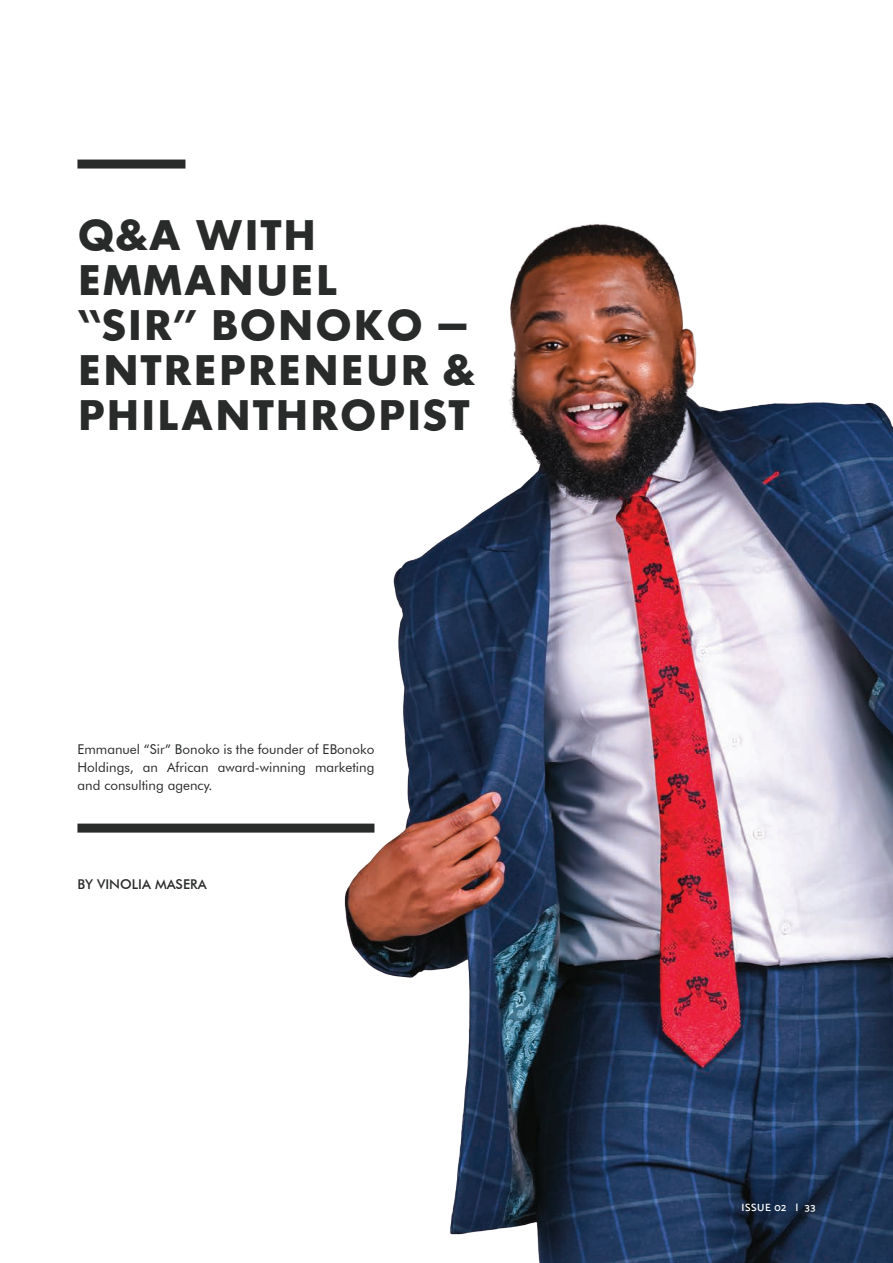
<style>
.page{position:relative;width:893px;height:1263px;background:#fff}
.page>*{position:absolute;margin:0;border:0;box-sizing:border-box;transform-origin:0 0}
.t1{font:39px/45px "Futura Maxi CG Bold";letter-spacing:.04em;color:#292a2a}
.t2{font:13.5px/18px "Futura BT";color:#292a2a;text-align:justify}
.t3{font:500 13.5px "Futura BT";color:#292a2a}
.t4{font:600 10.5px "Catamaran";letter-spacing:.05em;color:#fff}
</style>
<div class="page">
<div style="left:77px;top:160px;width:108px;height:9px;background:#292a2a"></div>
<div style="left:77px;top:824px;width:297px;height:9px;background:#292a2a"></div>
<img style="left:313px;top:224px;width:580px;height:1039px">
<h1 class="t1" style="left:77px;top:213px;width:399px">Q&amp;A WITH<br>EMMANUEL<br>“SIR” BONOKO –<br>ENTREPRENEUR &amp;<br>PHILANTHROPIST</h1>
<p class="t2" style="left:77px;top:740px;width:298px">Emmanuel “Sir” Bonoko is the founder of EBonoko Holdings, an African award-winning marketing and consulting agency.</p>
<p class="t3" style="left:77px;top:876px;width:131px">BY VINOLIA MASERA</p>
<p class="t4" style="left:742px;top:1201px;width:75px">ISSUE 02 | 33</p>
</div>
